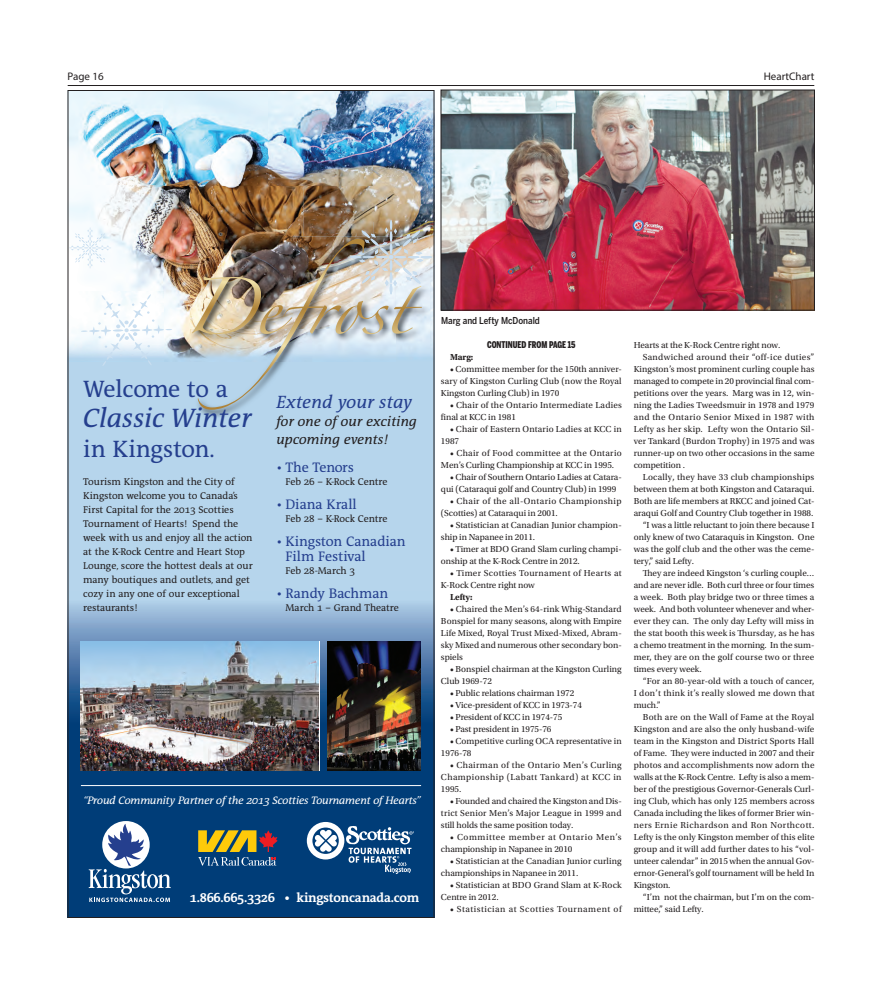
<style>
.page{position:relative;width:882px;height:990px;background:#fff}
.page>*{position:absolute;margin:0;border:0;box-sizing:border-box;transform-origin:0 0}
.t1{font:italic 27px "Sun Serif";color:#253f8e}
.t2{font:24px "Sun Serif";letter-spacing:-.015em;color:#253f8e}
.t3{font:italic 18px "Sun Serif";color:#253f8e}
.t4{font:14px/15px "Sun Serif";letter-spacing:-.005em;color:#253f8e}
.t5{font:italic 14px/18px "Sun Serif";color:#231f20}
.t6{font:700 13px "Sun Serif";letter-spacing:-.02em;color:#fff}
.t7{font:italic 11px "Sun Serif";letter-spacing:-.02em;color:#fff}
.t8{font:11px "Myriad Pro";color:#231f20}
.t9{font:10px/14px "Sun Serif";color:#231f20}
.Cutline{font:500 9.5px "Benton Sans Cond";color:#231f20}
.Byline{font:900 9.2px "Benton Sans Comp";color:#231f20}
.Body_copy{font:9.1px/12px "Utopia Std";color:#231f20;text-align:justify}
.Body_copy-2{font:9.1px/12px "Utopia Std";letter-spacing:.02em;color:#231f20}
.Body_copy-3{font:9.1px/12px "Utopia Std";letter-spacing:.035em;color:#231f20}
.Body_copy-4{font:9.1px/12px "Utopia Std";letter-spacing:.03em;color:#231f20}
.Body_copy-5{font:9.1px "Utopia Std";letter-spacing:.055em;color:#231f20}
.Body_copy-6{font:700 9.1px "Utopia Std";letter-spacing:-.005em;color:#231f20}
</style>
<div class="page">
<hr style="left:68px;top:85px;width:746px;height:1px;background:#231f20">
<div style="left:68px;top:90px;width:367px;height:828px;background:#b6d5ec"></div>
<img style="left:70px;top:92px;width:303px;height:94px">
<img style="left:373px;top:92px;width:60px;height:164px">
<img style="left:70px;top:186px;width:93px;height:170px">
<img style="left:163px;top:186px;width:140px;height:70px">
<img style="left:303px;top:186px;width:71px;height:34px">
<img style="left:163px;top:256px;width:27px;height:102px">
<img style="left:432px;top:256px;width:1px;height:99px">
<svg style="left:70px;top:605px;width:363px;height:311px;background:#255a8e"></svg>
<hr style="left:81px;top:785px;width:340px;height:1px;background:#fff">
<img style="left:328px;top:642px;width:92px;height:129px">
<img style="left:81px;top:642px;width:238px;height:129px">
<svg style="left:81px;top:294px;width:91px;height:71px;background:#e7f1f8"></svg>
<svg style="left:70px;top:227px;width:41px;height:42px;background:#f2f8fb"></svg>
<img style="left:190px;top:236px;width:47px;height:181px">
<img style="left:198px;top:220px;width:234px;height:190px">
<svg style="left:198px;top:830px;width:80px;height:36px;background:#767754"></svg>
<svg style="left:307px;top:822px;width:107px;height:52px;background:#4d78a1"></svg>
<svg style="left:89px;top:823px;width:82px;height:79px;background:#4b73a0"></svg>
<img style="left:442px;top:92px;width:371px;height:217px">
<div style="left:440px;top:90px;width:375px;height:221px;border:1px solid #231f20"></div>
<p class="t8" style="left:68px;top:70px;width:38px">Page 16</p>
<p class="t8" style="left:764px;top:70px;width:52px">HeartChart</p>
<p class="t2" style="left:83px;top:376px;width:146px">Welcome to a</p>
<p class="t1" style="left:83px;top:403px;width:170px">Classic Winter</p>
<p class="t2" style="left:83px;top:436px;width:133px">in Kingston.</p>
<p class="t9" style="left:83px;top:475px;width:171px">Tourism Kingston and the City of<br>Kingston welcome you to Canada’s<br>First Capital for the 2013 Scotties<br>Tournament of Hearts! Spend the week with us and enjoy all the action at the K-Rock Centre and Heart Stop<br>Lounge, score the hottest deals at our many boutiques and outlets, and get cozy in any one of our exceptional restaurants!</p>
<p class="t3" style="left:277px;top:392px;width:138px">Extend your stay</p>
<p class="t5" style="left:277px;top:412px;width:142px">for one of our exciting upcoming events!</p>
<p class="t4" style="left:277px;top:460px;width:79px">• The Tenors</p>
<p class="t9" style="left:286px;top:475px;width:104px">Feb 26 – K-Rock Centre</p>
<p class="t4" style="left:277px;top:497px;width:82px">• Diana Krall</p>
<p class="t9" style="left:286px;top:512px;width:104px">Feb 28 – K-Rock Centre</p>
<p class="t4" style="left:286px;top:534px;width:122px;text-indent:-9px">• Kingston Canadian<br>Film Festival</p>
<p class="t9" style="left:286px;top:564px;width:71px">Feb 28-March 3</p>
<p class="t4" style="left:277px;top:586px;width:113px">• Randy Bachman</p>
<p class="t9" style="left:286px;top:601px;width:115px">March 1 – Grand Theatre</p>
<p class="t7" style="left:83px;top:795px;width:339px">“Proud Community Partner of the 2013 Scotties Tournament of Hearts”</p>
<p class="t6" style="left:190px;top:890px;width:231px">1.866.665.3326 • kingstoncanada.com</p>
<p class="Cutline" style="left:441px;top:315px;width:100px">Marg and Lefty McDonald</p>
<p class="Byline" style="left:487px;top:339px;width:90px">CONTINUED FROM PAGE 15</p>
<p class="Body_copy-6" style="left:450px;top:352px;width:25px">Marg:</p>
<p class="Body_copy" style="left:441px;top:363px;width:182px;text-indent:9px">• Committee member for the 150th anniver&shy;sary of Kingston Curling Club (now the Royal Kingston Curling Club) in 1970</p>
<p class="Body_copy-2" style="left:441px;top:399px;width:182px;text-indent:9px">• Chair of the Ontario Intermediate Ladies final at KCC in 1981</p>
<p class="Body_copy" style="left:441px;top:423px;width:182px;text-indent:9px">• Chair of Eastern Ontario Ladies at KCC in<br>1987</p>
<p class="Body_copy" style="left:441px;top:447px;width:182px;text-indent:9px">• Chair of Food committee at the Ontario<br>Men’s Curling Championship at KCC in 1995.</p>
<p class="Body_copy" style="left:441px;top:471px;width:182px;text-indent:9px">• Chair of Southern Ontario Ladies at Catara&shy;qui (Cataraqui golf and Country Club) in 1999</p>
<p class="Body_copy-3" style="left:441px;top:495px;width:182px;text-indent:9px">• Chair of the all-Ontario Championship (Scotties) at Cataraqui in 2001.</p>
<p class="Body_copy" style="left:441px;top:519px;width:182px;text-indent:9px">• Statistician at Canadian Junior champion&shy;ship in Napanee in 2011.</p>
<p class="Body_copy" style="left:441px;top:543px;width:182px;text-indent:9px">• Timer at BDO Grand Slam curling champi&shy;onship at the K-Rock Centre in 2012.</p>
<p class="Body_copy-4" style="left:441px;top:567px;width:182px;text-indent:9px">• Timer Scotties Tournament of Hearts at<br>K-Rock Centre right now</p>
<p class="Body_copy-6" style="left:450px;top:592px;width:24px">Lefty:</p>
<p class="Body_copy" style="left:441px;top:603px;width:182px;text-indent:9px">• Chaired the Men’s 64-rink Whig-Standard Bonspiel for many seasons, along with Empire Life Mixed, Royal Trust Mixed-Mixed, Abram&shy;sky Mixed and numerous other secondary bon&shy;spiels</p>
<p class="Body_copy" style="left:441px;top:663px;width:182px;text-indent:9px">• Bonspiel chairman at the Kingston Curling<br>Club 1969-72</p>
<p class="Body_copy" style="left:450px;top:687px;width:126px">• Public relations chairman 1972</p>
<p class="Body_copy" style="left:450px;top:699px;width:134px">• Vice-president of KCC in 1973-74</p>
<p class="Body_copy" style="left:450px;top:711px;width:114px">• President of KCC in 1974-75</p>
<p class="Body_copy" style="left:450px;top:723px;width:103px">• Past president in 1975-76</p>
<p class="Body_copy" style="left:441px;top:735px;width:182px;text-indent:9px">• Competitive curling OCA representative in<br>1976-78</p>
<p class="Body_copy" style="left:441px;top:759px;width:182px;text-indent:9px">• Chairman of the Ontario Men’s Curling Championship (Labatt Tankard) at KCC in 1995.</p>
<p class="Body_copy" style="left:441px;top:795px;width:182px;text-indent:9px">• Founded and chaired the Kingston and Dis&shy;trict Senior Men’s Major League in 1999 and still holds the same position today.</p>
<p class="Body_copy-2" style="left:441px;top:831px;width:182px;text-indent:9px">• Committee member at Ontario Men’s championship in Napanee in 2010</p>
<p class="Body_copy" style="left:441px;top:855px;width:182px;text-indent:9px">• Statistician at the Canadian Junior curling championships in Napanee in 2011.</p>
<p class="Body_copy" style="left:441px;top:879px;width:182px;text-indent:9px">• Statistician at BDO Grand Slam at K-Rock<br>Centre in 2012.</p>
<p class="Body_copy-5" style="left:450px;top:904px;width:173px">• Statistician at Scotties Tournament of</p>
<p class="Body_copy" style="left:634px;top:339px;width:148px">Hearts at the K-Rock Centre right now.</p>
<p class="Body_copy" style="left:634px;top:351px;width:182px;text-indent:9px">Sandwiched around their “off-ice duties” Kingston’s most prominent curling couple has managed to compete in 20 provincial final com&shy;petitions over the years. Marg was in 12, win&shy;ning the Ladies Tweedsmuir in 1978 and 1979 and the Ontario Senior Mixed in 1987 with Lefty as her skip. Lefty won the Ontario Sil&shy;ver Tankard (Burdon Trophy) in 1975 and was runner-up on two other occasions in the same competition .</p>
<p class="Body_copy" style="left:634px;top:471px;width:182px;text-indent:9px">Locally, they have 33 club championships between them at both Kingston and Cataraqui.<br>Both are life members at RKCC and joined Cat&shy;araqui Golf and Country Club together in 1988.</p>
<p class="Body_copy" style="left:634px;top:519px;width:182px;text-indent:9px">“I was a little reluctant to join there because I only knew of two Cataraquis in Kingston. One was the golf club and the other was the ceme&shy;tery,” said Lefty.</p>
<p class="Body_copy" style="left:634px;top:567px;width:182px;text-indent:9px">They are indeed Kingston ‘s curling couple… and are never idle. Both curl three or four times a week. Both play bridge two or three times a week. And both volunteer whenever and wher&shy;ever they can. The only day Lefty will miss in the stat booth this week is Thursday, as he has a chemo treatment in the morning. In the sum&shy;mer, they are on the golf course two or three times every week.</p>
<p class="Body_copy" style="left:634px;top:675px;width:182px;text-indent:9px">“For an 80-year-old with a touch of cancer, I don’t think it’s really slowed me down that much.”</p>
<p class="Body_copy" style="left:634px;top:711px;width:182px;text-indent:9px">Both are on the Wall of Fame at the Royal Kingston and are also the only husband-wife team in the Kingston and District Sports Hall of Fame. They were inducted in 2007 and their photos and accomplishments now adorn the walls at the K-Rock Centre. Lefty is also a mem&shy;ber of the prestigious Governor-Generals Curl&shy;ing Club, which has only 125 members across Canada including the likes of former Brier win&shy;ners Ernie Richardson and Ron Northcott.<br>Lefty is the only Kingston member of this elite group and it will add further dates to his “vol&shy;unteer calendar” in 2015 when the annual Gov&shy;ernor-General’s golf tournament will be held In Kingston.</p>
<p class="Body_copy" style="left:634px;top:891px;width:182px;text-indent:9px">“I’m not the chairman, but I’m on the com&shy;mittee,” said Lefty.</p>
</div>
